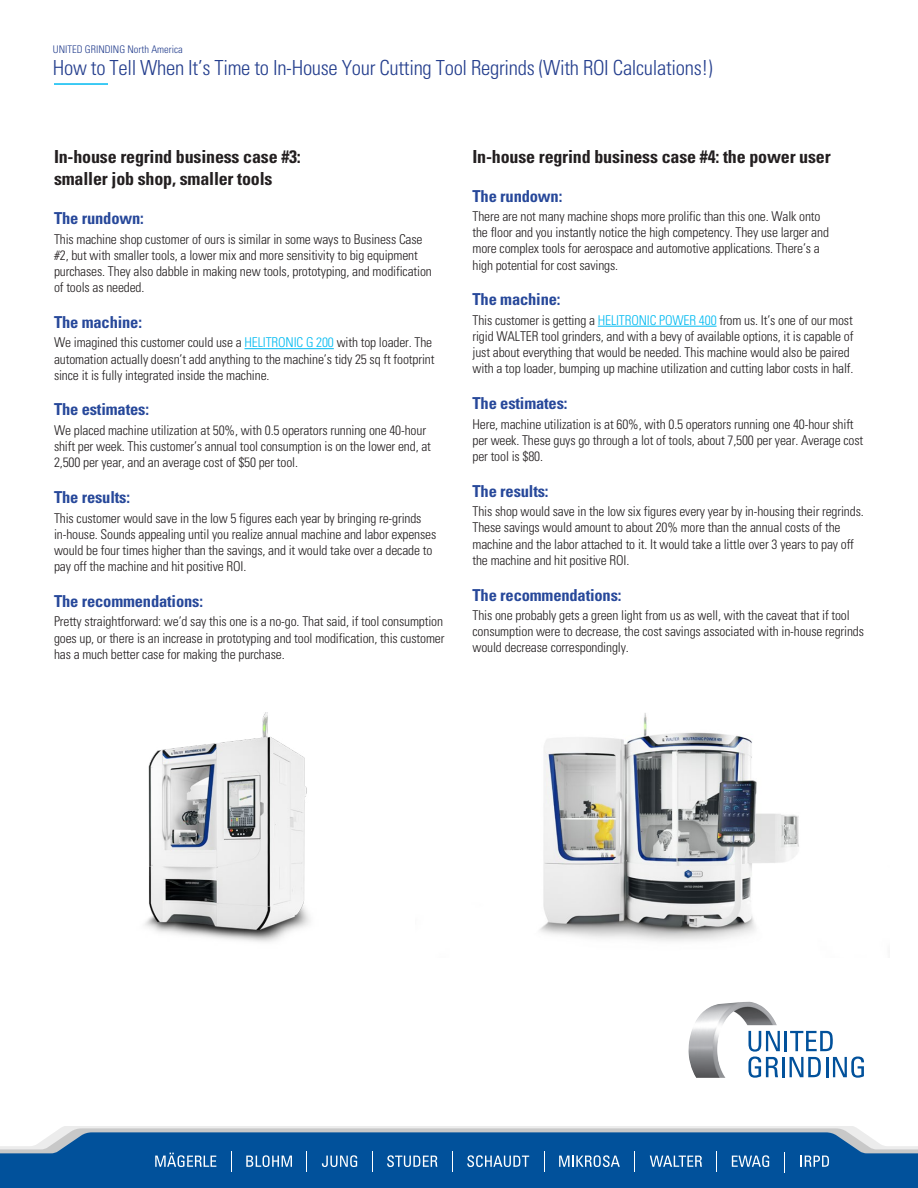
<style>
.page{position:relative;width:918px;height:1188px;background:#fff}
.page>*{position:absolute;margin:0;border:0;box-sizing:border-box;transform-origin:0 0}
.t1{font:300 condensed 20.85px "Univers";letter-spacing:-.015em;color:#253f8e}
.Subhead{font:700 condensed 18px/22.5px "Univers";letter-spacing:-.01em;color:#231f20}
.Subhead-2{font:700 condensed 16.5px "Univers";letter-spacing:-.01em;color:#27489a}
.Subhead-3{font:300 condensed 13.5px/16.2px "Univers";letter-spacing:-.01em;color:#231f20}
.t2{font:300 condensed 10.5px "Univers";color:#253f8e}
.s1{color:#00baf1}
</style>
<div class="page">
<hr style="left:245px;top:348px;width:89px;height:1px;background:#00baf1">
<hr style="left:785px;top:1031px;width:2px;height:20px;background:#01519b">
<svg style="left:790px;top:1031px;width:43px;height:20px"></svg>
<svg style="left:777px;top:1031px;width:3px;height:47px"></svg>
<hr style="left:782px;top:1057px;width:3px;height:20px;background:#01519b">
<svg style="left:790px;top:1057px;width:31px;height:20px"></svg>
<hr style="left:826px;top:1057px;width:2px;height:20px;background:#01519b">
<svg style="left:833px;top:1057px;width:31px;height:21px"></svg>
<img style="left:688px;top:1002px;width:89px;height:76px">
<hr style="left:61px;top:1126px;width:795px;height:2px;background:#ececec">
<div style="left:0;top:1174px;width:918px;height:14px;background:#01519b"></div>
<svg style="left:0;top:1128px;width:918px;height:46px;background:#3271ab"></svg>
<hr style="left:598px;top:326px;width:119px;height:1px;background:#00baf1">
<img style="left:540px;top:713px;width:259px;height:228px">
<img style="left:145px;top:713px;width:165px;height:229px">
<hr style="left:54px;top:83px;width:54px;height:2px;background:#00baf1">
<p class="t2" style="left:53px;top:43px;width:132px">UNITED GRINDING North America</p>
<p class="t1" style="left:53px;top:56px;width:661px">How to Tell When It’s Time to In-House Your Cutting Tool Regrinds (With ROI Calculations!)</p>
<p class="Subhead" style="left:54px;top:145px;width:248px">In-house regrind business case #3: smaller job shop, smaller tools</p>
<p class="Subhead-2" style="left:54px;top:208px;width:91px">The rundown:</p>
<p class="Subhead-3" style="left:54px;top:231px;width:379px">This machine shop customer of ours is similar in some ways to Business Case #2, but with smaller tools, a lower mix and more sensitivity to big equipment purchases. They also dabble in making new tools, prototyping, and modification of tools as needed.</p>
<p class="Subhead-2" style="left:54px;top:312px;width:90px">The machine:</p>
<p class="Subhead-3" style="left:54px;top:334px;width:382px">We imagined this customer could use a <span class="s1">HELITRONIC G 200</span> with top loader. The automation actually doesn’t add anything to the machine’s tidy 25 sq ft footprint since it is fully integrated inside the machine.</p>
<p class="Subhead-2" style="left:54px;top:399px;width:97px">The estimates:</p>
<p class="Subhead-3" style="left:54px;top:422px;width:379px">We placed machine utilization at 50%, with 0.5 operators running one 40-hour shift per week. This customer’s annual tool consumption is on the lower end, at<br>2,500 per year, and an average cost of $50 per tool.</p>
<p class="Subhead-2" style="left:54px;top:487px;width:78px">The results:</p>
<p class="Subhead-3" style="left:54px;top:510px;width:384px">This customer would save in the low 5 figures each year by bringing re-grinds in-house. Sounds appealing until you realize annual machine and labor expenses would be four times higher than the savings, and it would take over a decade to pay off the machine and hit positive ROI.</p>
<p class="Subhead-2" style="left:54px;top:591px;width:151px">The recommendations:</p>
<p class="Subhead-3" style="left:54px;top:613px;width:392px;text-align:justify">Pretty straightforward: we’d say this one is a no-go. That said, if tool consumption goes up, or there is an increase in prototyping and tool modification, this customer has a much better case for making the purchase.</p>
<p class="Subhead" style="left:472px;top:145px;width:360px">In-house regrind business case #4: the power user</p>
<p class="Subhead-2" style="left:472px;top:186px;width:91px">The rundown:</p>
<p class="Subhead-3" style="left:472px;top:208px;width:358px">There are not many machine shops more prolific than this one. Walk onto the floor and you instantly notice the high competency. They use larger and more complex tools for aerospace and automotive applications. There’s a high potential for cost savings.</p>
<p class="Subhead-2" style="left:472px;top:289px;width:90px">The machine:</p>
<p class="Subhead-3" style="left:472px;top:312px;width:383px">This customer is getting a <span class="s1">HELITRONIC POWER 400</span> from us. It’s one of our most rigid WALTER tool grinders, and with a bevy of available options, it is capable of just about everything that would be needed. This machine would also be paired with a top loader, bumping up machine utilization and cutting labor costs in half.</p>
<p class="Subhead-2" style="left:472px;top:393px;width:97px">The estimates:</p>
<p class="Subhead-3" style="left:472px;top:416px;width:392px">Here, machine utilization is at 60%, with 0.5 operators running one 40-hour shift per week. These guys go through a lot of tools, about 7,500 per year. Average cost per tool is $80.</p>
<p class="Subhead-2" style="left:472px;top:481px;width:78px">The results:</p>
<p class="Subhead-3" style="left:472px;top:503px;width:393px">This shop would save in the low six figures every year by in-housing their regrinds.<br>These savings would amount to about 20% more than the annual costs of the machine and the labor attached to it. It would take a little over 3 years to pay off the machine and hit positive ROI.</p>
<p class="Subhead-2" style="left:472px;top:585px;width:151px">The recommendations:</p>
<p class="Subhead-3" style="left:472px;top:607px;width:393px">This one probably gets a green light from us as well, with the caveat that if tool consumption were to decrease, the cost savings associated with in-house regrinds would decrease correspondingly.</p>
</div>
